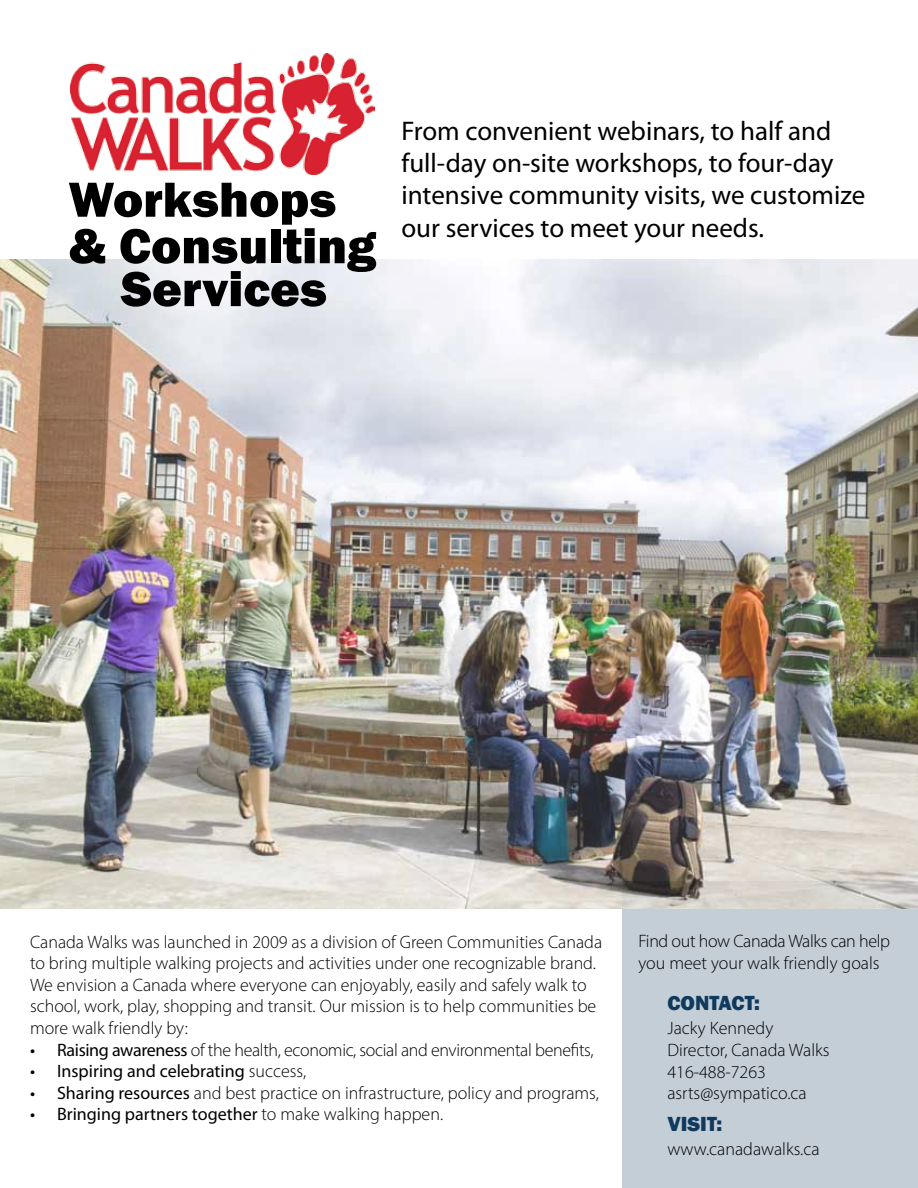
<style>
.page{position:relative;width:918px;height:1188px;background:#fff}
.page>*{position:absolute;margin:0;border:0;box-sizing:border-box;transform-origin:0 0}
.t1{font:800 51px "Franklin Gothic";color:#000}
.t2{font:27px/32.4px "Myriad Pro";color:#000}
.t3{font:800 21px "Franklin Gothic";color:#0f3a5e}
.t4{font:300 18px/21.6px "Myriad Pro";color:#000}
.t5{font:18px "Myriad Pro";color:#000}
.t6{font:300 18px "Myriad Pro";letter-spacing:-.02em;color:#000}
.s1{font-weight:400}
.s2{font-weight:300}
</style>
<div class="page">
<div style="left:622px;top:881px;width:296px;height:307px;background:#c3ced7"></div>
<img style="left:0;top:259px;width:918px;height:649px">
<img style="left:70px;top:54px;width:304px;height:120px">
<h1 class="t1" style="left:69px;top:167px;width:269px">Workshops</h1>
<h1 class="t1" style="left:69px;top:213px;width:309px">&amp; Consulting</h1>
<h1 class="t1" style="left:121px;top:256px;width:207px">Services</h1>
<h2 class="t2" style="left:401px;top:114px;width:465px">From convenient webinars, to half and full-day on-site workshops, to four-day intensive community visits, we customize our services to meet your needs.</h2>
<p class="t4" style="left:30px;top:931px;width:574px">Canada Walks was launched in 2009 as a division of Green Communities Canada to bring multiple walking projects and activities under one recognizable brand.<br>We envision a Canada where everyone can enjoyably, easily and safely walk to school, work, play, shopping and transit. Our mission is to help communities be more walk friendly by:</p>
<p class="t6" style="left:30px;top:1039px;width:565px"><span class="s1">• Raising awareness</span> of the health, economic, social and environmental benefits,</p>
<p class="t5" style="left:30px;top:1060px;width:278px">• Inspiring and celebrating <span class="s2">success,</span></p>
<p class="t4" style="left:30px;top:1082px;width:570px"><span class="s1">• Sharing resources</span> and best practice on infrastructure, policy and programs,</p>
<p class="t5" style="left:30px;top:1103px;width:415px">• Bringing partners together <span class="s2">to make walking happen.</span></p>
<p class="t4" style="left:639px;top:930px;width:253px">Find out how Canada Walks can help you meet your walk friendly goals</p>
<p class="t3" style="left:667px;top:989px;width:94px">CONTACT:</p>
<p class="t4" style="left:667px;top:1017px;width:164px">Jacky Kennedy<br>Director, Canada Walks<br>416-488-7263 asrts@sympatico.ca</p>
<p class="t3" style="left:667px;top:1110px;width:56px">VISIT:</p>
<p class="t4" style="left:667px;top:1138px;width:154px">www.canadawalks.ca</p>
</div>
